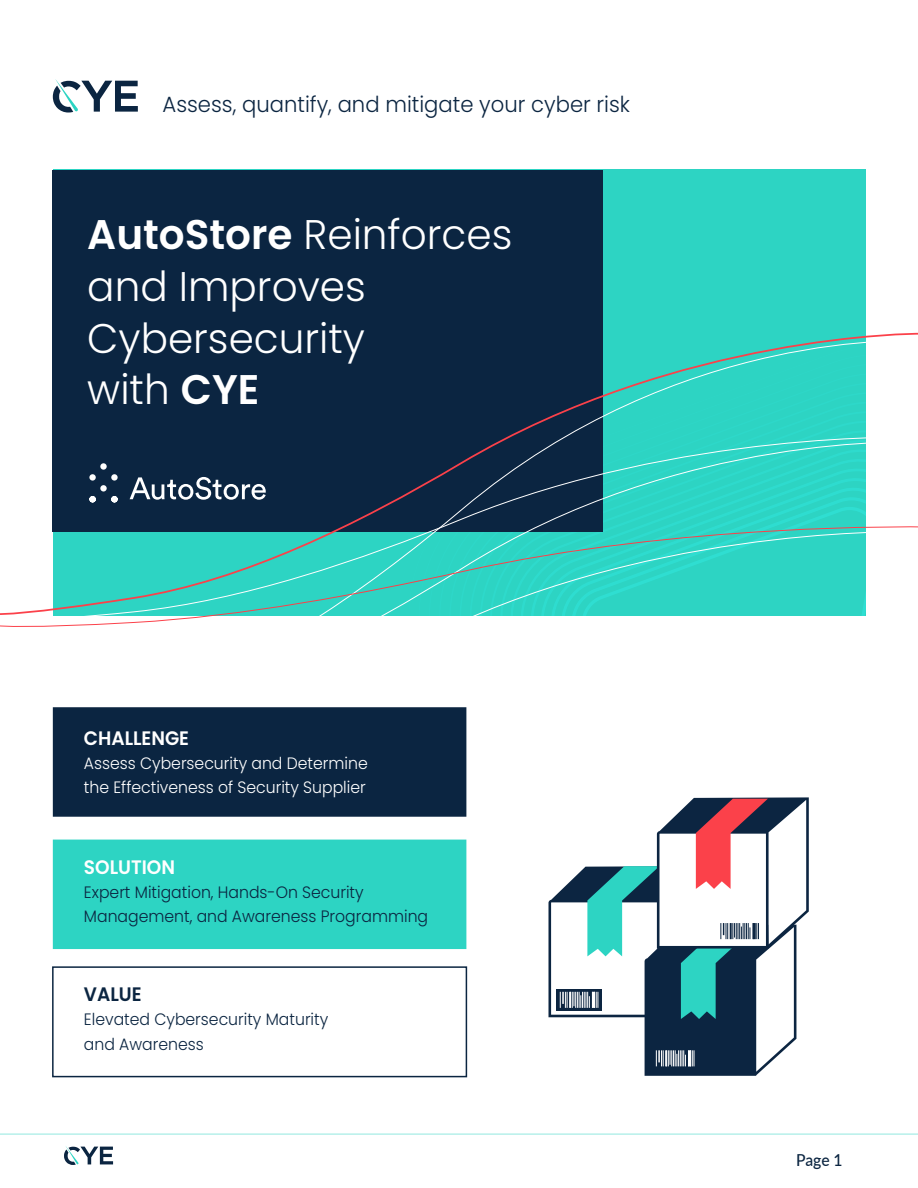
<style>
.page{position:relative;width:918px;height:1188px;background:#fff}
.page>*{position:absolute;margin:0;border:0;box-sizing:border-box;transform-origin:0 0}
.t1{font:300 41.4px/51.8px "Poppins";color:#fff}
.t2{font:300 22.05px "Poppins";color:#0b2541;scale:.96 1}
.t3{font:600 19.5px "Poppins";color:#fff;scale:.95 1}
.t4{font:600 19.5px "Poppins";color:#0b2541;scale:.95 1}
.t5{font:300 16.5px/24px "Poppins";color:#0b2541;scale:.95 1}
.t6{font:300 16.5px/24px "Poppins";color:#fff;scale:.95 1}
.t7{font:500 16.5px "Lato";color:#0b2541;scale:.95 1}
.s1{font-weight:600}
</style>
<div class="page">
<div style="left:53px;top:170px;width:812px;height:446px;background:#2dd4c3"></div>
<div style="left:53px;top:170px;width:550px;height:362px;background:#0b2541"></div>
<svg style="left:53px;top:79px;width:85px;height:34px"></svg>
<svg style="left:0;top:616px;width:212px;height:11px"></svg>
<svg style="left:0;top:331px;width:918px;height:285px"></svg>
<div style="left:53px;top:707px;width:413px;height:110px;background:#0b2541"></div>
<div style="left:53px;top:840px;width:413px;height:109px;background:#2dd4c3"></div>
<div style="left:52px;top:966px;width:415px;height:111px;border:2px solid #0b2541"></div>
<svg style="left:64px;top:1146px;width:49px;height:19px"></svg>
<hr style="left:0;top:1134px;width:918px;height:1px;background:#20d0be">
<svg style="left:130px;top:477px;width:136px;height:23px"></svg>
<svg style="left:89px;top:463px;width:29px;height:39px"></svg>
<svg style="left:549px;top:797px;width:260px;height:279px"></svg>
<h2 class="t2" style="left:163px;top:92px;width:488px">Assess, quantify, and mitigate your cyber risk</h2>
<h1 class="t1" style="left:87px;top:209px;width:427px"><span class="s1">AutoStore</span> Reinforces and Improves<br>Cybersecurity<br>with <span class="s1">CYE</span></h1>
<p class="t3" style="left:84px;top:727px;width:112px">CHALLENGE</p>
<p class="t6" style="left:84px;top:751px;width:300px">Assess Cybersecurity and Determine the Effectiveness of Security Supplier</p>
<p class="t3" style="left:84px;top:856px;width:97px">SOLUTION</p>
<p class="t5" style="left:84px;top:880px;width:364px">Expert Mitigation, Hands-On Security<br>Management, and Awareness Programming</p>
<p class="t4" style="left:84px;top:983px;width:62px">VALUE</p>
<p class="t5" style="left:84px;top:1008px;width:259px">Elevated Cybersecurity Maturity and Awareness</p>
<p class="t7" style="left:796px;top:1148px;width:50px">Page 1</p>
</div>
